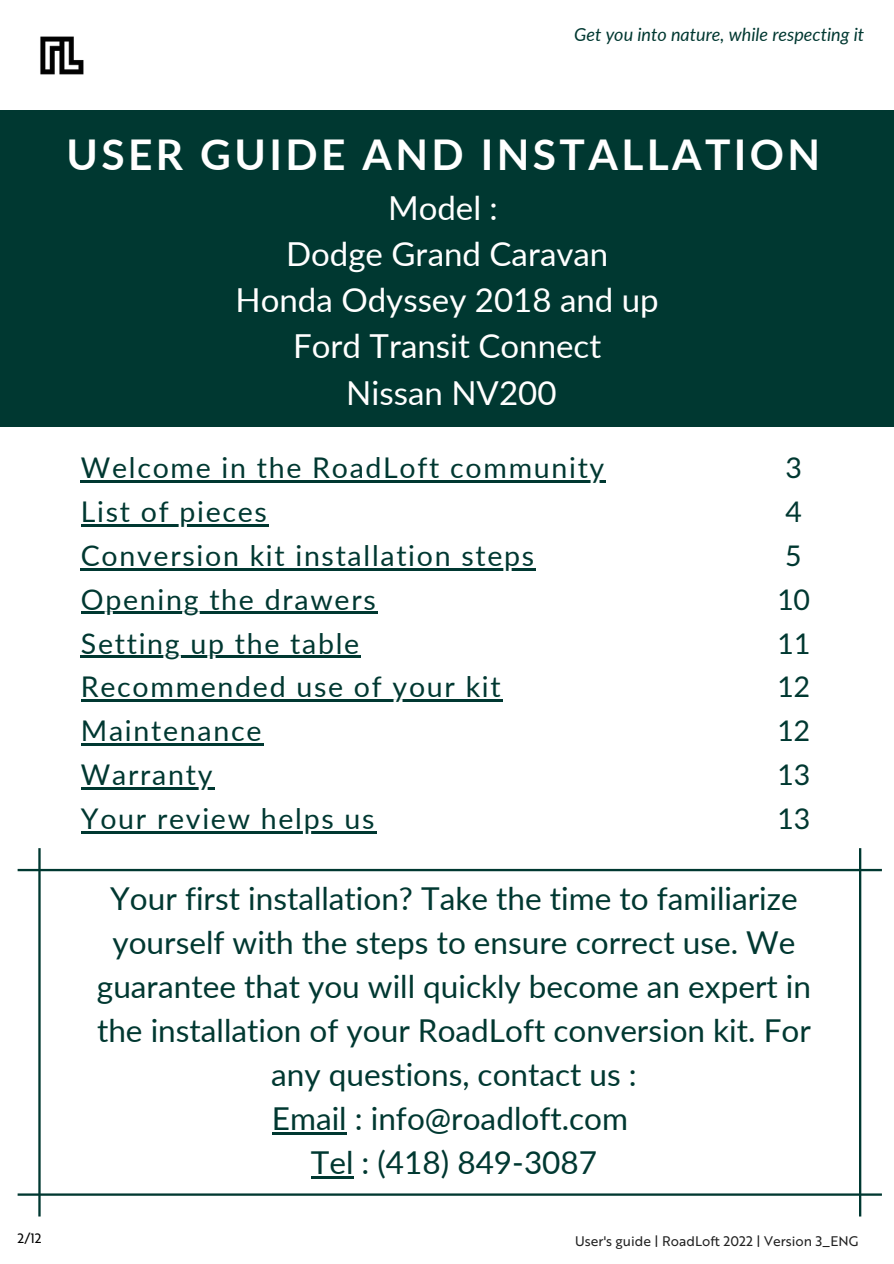
<style>
.page{position:relative;width:894px;height:1264px;background:#fff}
.page>*{position:absolute;margin:0;border:0;box-sizing:border-box;transform-origin:0 0}
.t1{font:700 42.45px "Lato";letter-spacing:.08em;color:#fff}
.t2{font:33px/46.2px "Lato";color:#fff;text-align:center}
.t3{font:31.5px/44px "Lato";color:#003831;text-align:center}
.t4{font:28.5px/44px "Lato";letter-spacing:.06em;color:#003831}
.t5{font:28.5px/44px "Lato";color:#003831}
.t6{font:italic 18px "Lato";color:#003831}
.t7{font:13.5px "Brother 1816 Regular";color:#222}
.t8{font:13.2px "Brother 1816 Regular";color:#000}
</style>
<div class="page">
<img style="left:40px;top:36px;width:44px;height:39px">
<hr style="left:81px;top:480px;width:525px;height:2px;background:#003831">
<hr style="left:81px;top:524px;width:187px;height:2px;background:#003831">
<hr style="left:81px;top:568px;width:455px;height:2px;background:#003831">
<hr style="left:81px;top:612px;width:296px;height:2px;background:#003831">
<hr style="left:81px;top:655px;width:280px;height:3px;background:#003831">
<hr style="left:81px;top:699px;width:421px;height:3px;background:#003831">
<hr style="left:81px;top:743px;width:182px;height:3px;background:#003831">
<hr style="left:81px;top:787px;width:133px;height:2px;background:#003831">
<hr style="left:81px;top:831px;width:295px;height:2px;background:#003831">
<svg style="left:18px;top:848px;width:863px;height:368px"></svg>
<div style="left:0;top:110px;width:893px;height:317px;background:#003831"></div>
<hr style="left:272px;top:1132px;width:74px;height:2px;background:#003831">
<hr style="left:311px;top:1176px;width:42px;height:2px;background:#003831">
<p class="t6" style="left:574px;top:21px;width:291px">Get you into nature, while respecting it</p>
<p class="t8" style="left:18px;top:1228px;width:26px">2/12</p>
<h1 class="t1" style="left:66px;top:123px;width:755px">USER GUIDE AND INSTALLATION</h1>
<p class="t2" style="left:235px;top:183px;width:424px">Model :<br>Dodge Grand Caravan<br>Honda Odyssey 2018 and up<br>Ford Transit Connect<br>Nissan NV200</p>
<p class="t4" style="left:81px;top:444px;width:525px">Welcome in the RoadLoft community<br>List of pieces<br>Conversion kit installation steps<br>Opening the drawers<br>Setting up the table<br>Recommended use of your kit<br>Maintenance<br>Warranty<br>Your review helps us</p>
<p class="t5" style="left:776px;top:445px;width:35px">3<br>4<br>5<br>10<br>11<br>12<br>12<br>13<br>13</p>
<p class="t3" style="left:97px;top:875px;width:715px">Your first installation? Take the time to familiarize yourself with the steps to ensure correct use. We guarantee that you will quickly become an expert in the installation of your RoadLoft conversion kit. For any questions, contact us :<br>Email : info@roadloft.com<br>Tel : (418) 849-3087</p>
<p class="t7" style="left:575px;top:1230px;width:284px">User's guide | RoadLoft 2022 | Version 3_ENG</p>
</div>
